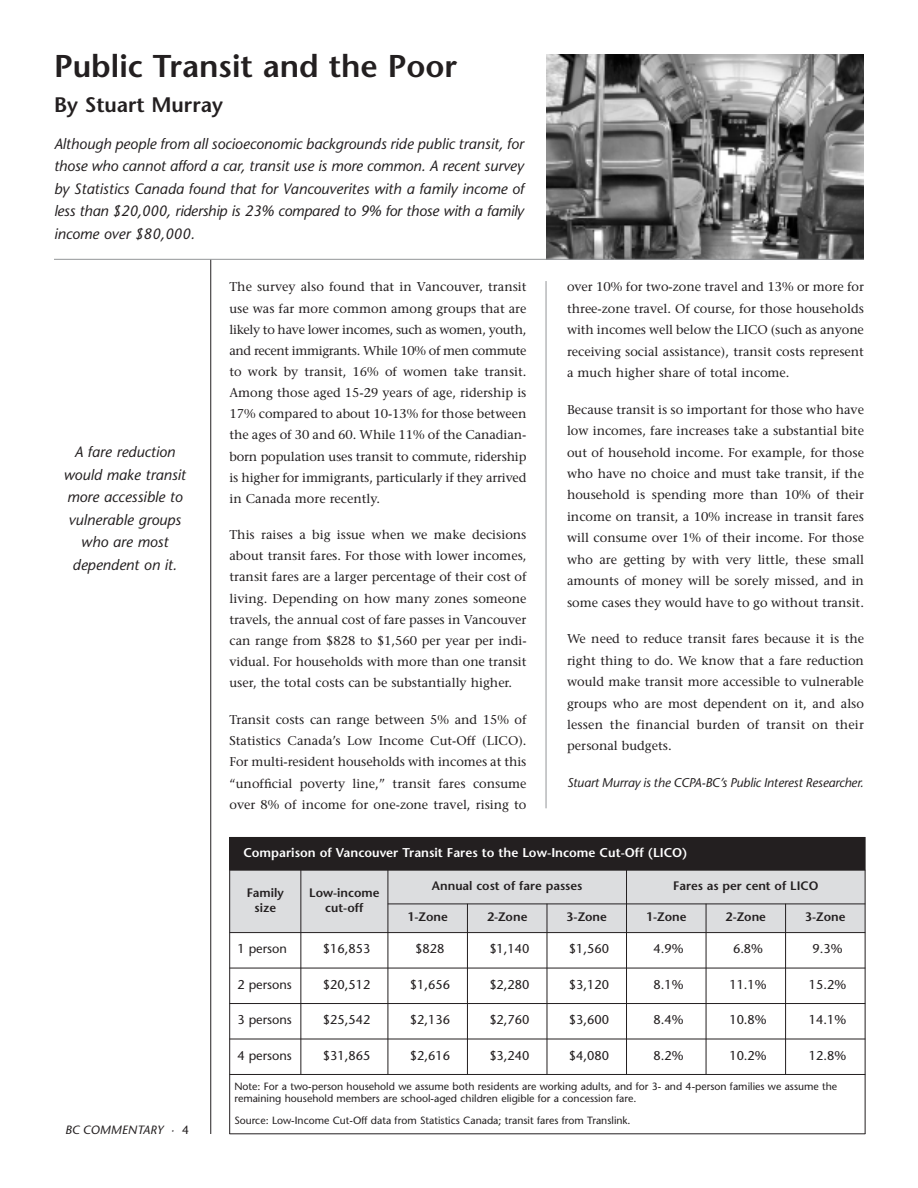
<style>
.page{position:relative;width:918px;height:1188px;background:#fff}
.page>*{position:absolute;margin:0;border:0;box-sizing:border-box;transform-origin:0 0}
.t1{font:600 31.5px "Stone Sans";color:#231f20}
.t2{font:600 21px "Stone Sans";color:#231f20}
.t3{font:italic 15px/22.5px "Stone Sans";color:#231f20;text-align:center}
.t4{font:12.75px/21.5px "Stone Serif";color:#231f20;text-align:justify}
.t5{font:12.75px "Stone Sans";color:#231f20}
.t6{font:600 12.75px "Stone Sans";color:#fff}
.t7{font:italic 12.75px "Stone Sans";letter-spacing:-.01em;color:#231f20}
.t8{font:600 12.3px/14.7px "Stone Sans";color:#231f20;text-align:center}
.t9{font:italic 12px "Stone Sans";color:#231f20;scale:1.05 1}
.t10{font:10.5px/12.6px "Stone Sans";color:#231f20}
.s1{font-style:normal}
</style>
<div class="page">
<hr style="left:546px;top:281px;width:1px;height:527px;background:#939598">
<hr style="left:210px;top:259px;width:1px;height:875px;background:#231f20">
<img style="left:547px;top:54px;width:317px;height:205px">
<div style="left:230px;top:837px;width:635px;height:33px;background:#231f20"></div>
<div style="left:230px;top:870px;width:71px;height:63px;background:#dcdddf"></div>
<div style="left:301px;top:870px;width:87px;height:63px;background:#dcdddf"></div>
<div style="left:388px;top:870px;width:239px;height:34px;background:#dcdddf"></div>
<div style="left:627px;top:870px;width:238px;height:34px;background:#dcdddf"></div>
<div style="left:388px;top:904px;width:79px;height:29px;background:#dcdddf"></div>
<div style="left:467px;top:904px;width:80px;height:29px;background:#dcdddf"></div>
<div style="left:547px;top:904px;width:80px;height:29px;background:#dcdddf"></div>
<div style="left:627px;top:904px;width:79px;height:29px;background:#dcdddf"></div>
<div style="left:706px;top:904px;width:80px;height:29px;background:#dcdddf"></div>
<div style="left:786px;top:904px;width:79px;height:29px;background:#dcdddf"></div>
<hr style="left:229px;top:837px;width:1px;height:297px;background:#231f20">
<hr style="left:301px;top:870px;width:1px;height:205px;background:#231f20">
<hr style="left:388px;top:870px;width:1px;height:205px;background:#231f20">
<hr style="left:467px;top:904px;width:1px;height:171px;background:#231f20">
<hr style="left:547px;top:904px;width:1px;height:171px;background:#231f20">
<hr style="left:626px;top:870px;width:1px;height:205px;background:#231f20">
<hr style="left:706px;top:904px;width:1px;height:171px;background:#231f20">
<hr style="left:785px;top:904px;width:1px;height:171px;background:#231f20">
<hr style="left:865px;top:837px;width:1px;height:297px;background:#231f20">
<hr style="left:230px;top:870px;width:635px;height:1px;background:#231f20">
<hr style="left:388px;top:904px;width:477px;height:1px;background:#231f20">
<hr style="left:230px;top:932px;width:635px;height:1px;background:#231f20">
<hr style="left:230px;top:968px;width:635px;height:1px;background:#231f20">
<hr style="left:230px;top:1003px;width:635px;height:1px;background:#231f20">
<hr style="left:230px;top:1039px;width:635px;height:1px;background:#231f20">
<hr style="left:230px;top:1074px;width:635px;height:1px;background:#231f20">
<hr style="left:230px;top:1134px;width:635px;height:1px;background:#231f20">
<hr style="left:54px;top:259px;width:810px;height:1px;background:#939598">
<h1 class="t1" style="left:54px;top:54px;width:405px">Public Transit and the Poor</h1>
<h2 class="t2" style="left:54px;top:97px;width:171px">By Stuart Murray</h2>
<p class="t3" style="left:54px;top:134px;width:472px;text-align:justify">Although people from all socioeconomic backgrounds ride public transit, for those who cannot afford a car, transit use is more common. A recent survey by Statistics Canada found that for Vancouverites with a family income of less than $20,000, ridership is 23% compared to 9% for those with a family income over $80,000.</p>
<p class="t3" style="left:64px;top:442px;width:124px">A fare reduction would make transit more accessible to vulnerable groups who are most dependent on it.</p>
<p class="t4" style="left:230px;top:278px;width:299px">The survey also found that in Vancouver, transit use was far more common among groups that are likely to have lower incomes, such as women, youth, and recent immigrants. While 10% of men commute to work by transit, 16% of women take transit.<br>Among those aged 15-29 years of age, ridership is 17% compared to about 10-13% for those between the ages of 30 and 60. While 11% of the Canadian&shy;born population uses transit to commute, ridership is higher for immigrants, particularly if they arrived in Canada more recently.</p>
<p class="t4" style="left:230px;top:525px;width:299px">This raises a big issue when we make decisions about transit fares. For those with lower incomes, transit fares are a larger percentage of their cost of living. Depending on how many zones someone travels, the annual cost of fare passes in Vancouver can range from $828 to $1,560 per year per indi&shy;vidual. For households with more than one transit user, the total costs can be substantially higher.</p>
<p class="t4" style="left:230px;top:710px;width:299px">Transit costs can range between 5% and 15% of Statistics Canada’s Low Income Cut-Off (LICO).<br>For multi-resident households with incomes at this “unofficial poverty line,” transit fares consume over 8% of income for one-zone travel, rising to</p>
<p class="t4" style="left:567px;top:278px;width:299px">over 10% for two-zone travel and 13% or more for three-zone travel. Of course, for those households with incomes well below the LICO (such as anyone receiving social assistance), transit costs represent a much higher share of total income.</p>
<p class="t4" style="left:567px;top:400px;width:299px">Because transit is so important for those who have low incomes, fare increases take a substantial bite out of household income. For example, for those who have no choice and must take transit, if the household is spending more than 10% of their income on transit, a 10% increase in transit fares will consume over 1% of their income. For those who are getting by with very little, these small amounts of money will be sorely missed, and in some cases they would have to go without transit.</p>
<p class="t4" style="left:567px;top:629px;width:299px">We need to reduce transit fares because it is the right thing to do. We know that a fare reduction would make transit more accessible to vulnerable groups who are most dependent on it, and also lessen the financial burden of transit on their personal budgets.</p>
<p class="t7" style="left:567px;top:778px;width:298px">Stuart Murray is the CCPA-BC’s Public Interest Researcher.</p>
<p class="t9" style="left:65px;top:1126px;width:119px">BC COMMENTARY · <span class="s1">4</span></p>
<p class="t6" style="left:243px;top:848px;width:446px">Comparison of Vancouver Transit Fares to the Low-Income Cut-Off (LICO)</p>
<p class="t8" style="left:247px;top:887px;width:39px">Family size</p>
<p class="t8" style="left:309px;top:887px;width:72px">Low-income cut-off</p>
<p class="t8" style="left:432px;top:880px;width:152px">Annual cost of fare passes</p>
<p class="t8" style="left:673px;top:880px;width:147px">Fares as per cent of LICO</p>
<p class="t8" style="left:407px;top:911px;width:42px">1-Zone</p>
<p class="t8" style="left:487px;top:911px;width:42px">2-Zone</p>
<p class="t8" style="left:567px;top:911px;width:42px">3-Zone</p>
<p class="t8" style="left:646px;top:911px;width:42px">1-Zone</p>
<p class="t8" style="left:726px;top:911px;width:42px">2-Zone</p>
<p class="t8" style="left:805px;top:911px;width:42px">3-Zone</p>
<p class="t5" style="left:237px;top:944px;width:51px">1 person</p>
<p class="t5" style="left:323px;top:944px;width:49px">$16,853</p>
<p class="t5" style="left:415px;top:944px;width:31px">$828</p>
<p class="t5" style="left:489px;top:944px;width:42px">$1,140</p>
<p class="t5" style="left:569px;top:944px;width:42px">$1,560</p>
<p class="t5" style="left:653px;top:944px;width:32px">4.9%</p>
<p class="t5" style="left:733px;top:944px;width:32px">6.8%</p>
<p class="t5" style="left:813px;top:944px;width:32px">9.3%</p>
<p class="t5" style="left:237px;top:980px;width:56px">2 persons</p>
<p class="t5" style="left:323px;top:980px;width:49px">$20,512</p>
<p class="t5" style="left:410px;top:980px;width:42px">$1,656</p>
<p class="t5" style="left:489px;top:980px;width:42px">$2,280</p>
<p class="t5" style="left:569px;top:980px;width:42px">$3,120</p>
<p class="t5" style="left:653px;top:980px;width:32px">8.1%</p>
<p class="t5" style="left:729px;top:980px;width:39px">11.1%</p>
<p class="t5" style="left:809px;top:980px;width:39px">15.2%</p>
<p class="t5" style="left:237px;top:1015px;width:56px">3 persons</p>
<p class="t5" style="left:323px;top:1015px;width:49px">$25,542</p>
<p class="t5" style="left:410px;top:1015px;width:42px">$2,136</p>
<p class="t5" style="left:489px;top:1015px;width:42px">$2,760</p>
<p class="t5" style="left:569px;top:1015px;width:42px">$3,600</p>
<p class="t5" style="left:653px;top:1015px;width:32px">8.4%</p>
<p class="t5" style="left:729px;top:1015px;width:39px">10.8%</p>
<p class="t5" style="left:809px;top:1015px;width:39px">14.1%</p>
<p class="t5" style="left:237px;top:1050px;width:56px">4 persons</p>
<p class="t5" style="left:323px;top:1050px;width:49px">$31,865</p>
<p class="t5" style="left:410px;top:1050px;width:42px">$2,616</p>
<p class="t5" style="left:489px;top:1050px;width:42px">$3,240</p>
<p class="t5" style="left:569px;top:1050px;width:42px">$4,080</p>
<p class="t5" style="left:653px;top:1050px;width:32px">8.2%</p>
<p class="t5" style="left:729px;top:1050px;width:39px">10.2%</p>
<p class="t5" style="left:809px;top:1050px;width:39px">12.8%</p>
<p class="t10" style="left:234px;top:1081px;width:604px">Note: For a two-person household we assume both residents are working adults, and for 3- and 4-person families we assume the remaining household members are school-aged children eligible for a concession fare.</p>
<p class="t10" style="left:234px;top:1115px;width:398px">Source: Low-Income Cut-Off data from Statistics Canada; transit fares from Translink.</p>
</div>
